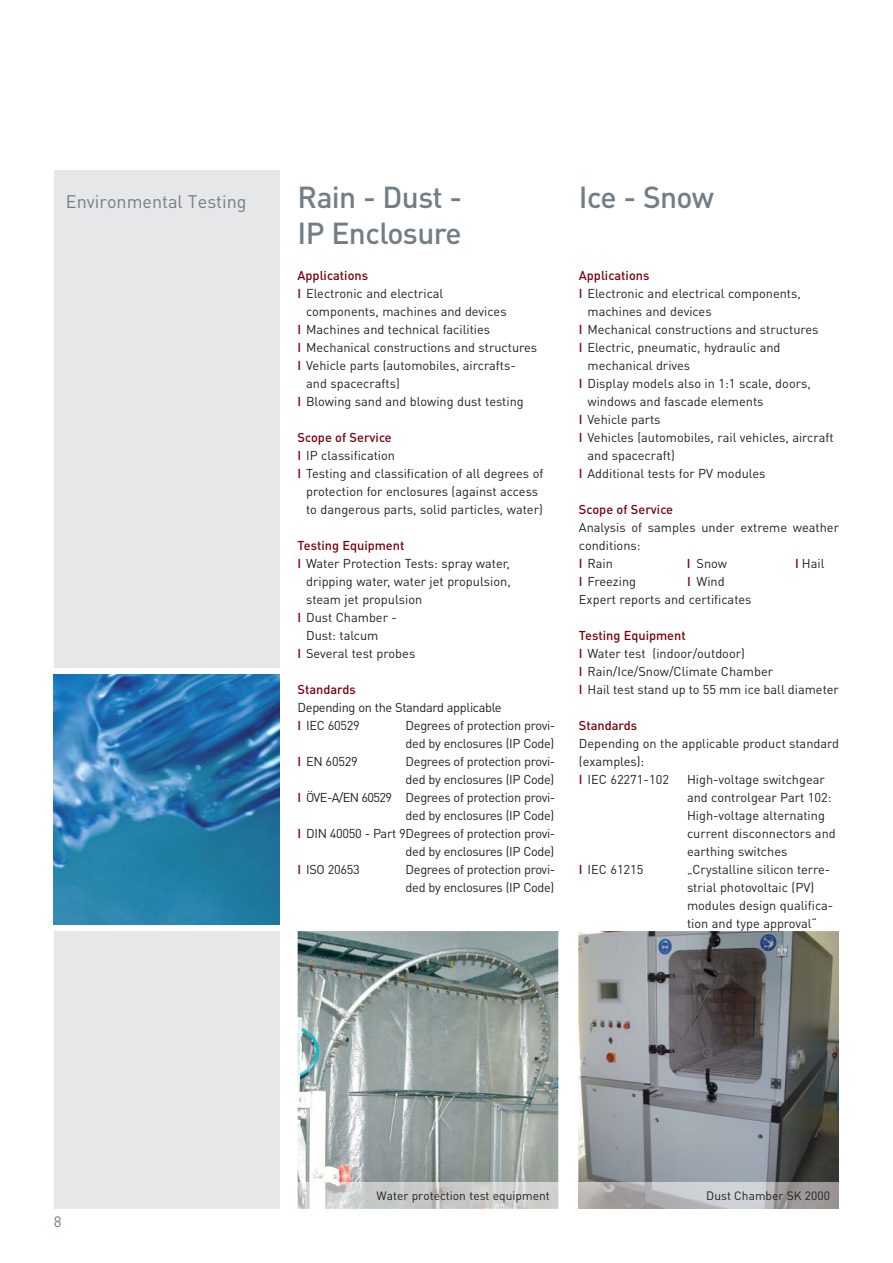
<style>
.page{position:relative;width:893px;height:1263px;background:#fff}
.page>*{position:absolute;margin:0;border:0;box-sizing:border-box;transform-origin:0 0}
.t1{font:500 30px/36px "DINOT";letter-spacing:-.02em;color:#727d84}
.t2{font:18px "DINOT";color:#727d84}
.t3{font:15px "DINOT";color:#727d84}
.t4{font:12.75px/18px "DINOT";color:#231f20}
.t5{font:12.75px/18px "DINOT";letter-spacing:-.025em;color:#231f20}
.t6{font:500 12.75px "DINOT";color:#79000e}
.t7{font:12px "DINOT";color:#231f20}
.s1{font-weight:500;color:#79000e}
</style>
<div class="page">
<div style="left:54px;top:170px;width:226px;height:498px;background:#e6e7e8"></div>
<div style="left:54px;top:931px;width:226px;height:278px;background:#e6e7e8"></div>
<img style="left:54px;top:674px;width:226px;height:251px">
<img style="left:298px;top:931px;width:260px;height:251px">
<img style="left:578px;top:931px;width:261px;height:278px">
<img style="left:298px;top:1182px;width:260px;height:27px">
<img style="left:578px;top:1182px;width:260px;height:27px">
<h2 class="t2" style="left:66px;top:195px;width:182px">Environmental Testing</h2>
<h1 class="t1" style="left:298px;top:182px;width:166px">Rain - Dust -<br>IP Enclosure</h1>
<h1 class="t1" style="left:579px;top:182px;width:137px">Ice - Snow</h1>
<p class="t6" style="left:298px;top:271px;width:72px">Applications</p>
<p class="t4" style="left:298px;top:286px;width:147px"><span class="s1">I</span> Electronic and electrical</p>
<p class="t4" style="left:306px;top:304px;width:202px">components, machines and devices</p>
<p class="t4" style="left:298px;top:322px;width:194px"><span class="s1">I</span> Machines and technical facilities</p>
<p class="t4" style="left:298px;top:340px;width:241px"><span class="s1">I</span> Mechanical constructions and structures</p>
<p class="t4" style="left:298px;top:358px;width:220px"><span class="s1">I</span> Vehicle parts (automobiles, aircrafts-</p>
<p class="t4" style="left:306px;top:376px;width:95px">and spacecrafts)</p>
<p class="t4" style="left:298px;top:394px;width:228px"><span class="s1">I</span> Blowing sand and blowing dust testing</p>
<p class="t6" style="left:298px;top:433px;width:96px">Scope of Service</p>
<p class="t4" style="left:298px;top:448px;width:99px"><span class="s1">I</span> IP classification</p>
<p class="t4" style="left:298px;top:466px;width:247px"><span class="s1">I</span> Testing and classification of all degrees of</p>
<p class="t4" style="left:306px;top:484px;width:233px">protection for enclosures (against access</p>
<p class="t4" style="left:306px;top:502px;width:238px">to dangerous parts, solid particles, water)</p>
<p class="t6" style="left:298px;top:541px;width:108px">Testing Equipment</p>
<p class="t4" style="left:298px;top:556px;width:214px"><span class="s1">I</span> Water Protection Tests: spray water,</p>
<p class="t4" style="left:306px;top:574px;width:206px">dripping water, water jet propulsion,</p>
<p class="t4" style="left:306px;top:592px;width:118px">steam jet propulsion</p>
<p class="t4" style="left:298px;top:610px;width:101px"><span class="s1">I</span> Dust Chamber -</p>
<p class="t4" style="left:306px;top:628px;width:74px">Dust: talcum</p>
<p class="t4" style="left:298px;top:646px;width:119px"><span class="s1">I</span> Several test probes</p>
<p class="t6" style="left:298px;top:685px;width:60px">Standards</p>
<p class="t5" style="left:298px;top:700px;width:206px">Depending on the Standard applicable<br><span class="s1">I</span> IEC 60529</p>
<p class="t5" style="left:406px;top:718px;width:151px">Degrees of protection provi&shy;ded by enclosures (IP Code)</p>
<p class="t4" style="left:298px;top:754px;width:62px"><span class="s1">I</span> EN 60529</p>
<p class="t5" style="left:406px;top:754px;width:151px">Degrees of protection provi-</p>
<p class="t5" style="left:406px;top:772px;width:150px">ded by enclosures (IP Code)</p>
<p class="t5" style="left:298px;top:790px;width:259px"><span class="s1">I</span> ÖVE-A/EN 60529 Degrees of protection provi-</p>
<p class="t5" style="left:406px;top:808px;width:150px">ded by enclosures (IP Code)</p>
<p class="t5" style="left:298px;top:826px;width:259px"><span class="s1">I</span> DIN 40050 - Part 9 Degrees of protection provi-</p>
<p class="t5" style="left:406px;top:844px;width:150px">ded by enclosures (IP Code)</p>
<p class="t5" style="left:298px;top:862px;width:64px"><span class="s1">I</span> ISO 20653</p>
<p class="t5" style="left:406px;top:862px;width:151px">Degrees of protection provi&shy;ded by enclosures (IP Code)</p>
<p class="t6" style="left:579px;top:271px;width:72px">Applications</p>
<p class="t4" style="left:579px;top:286px;width:223px"><span class="s1">I</span> Electronic and electrical components,</p>
<p class="t4" style="left:587px;top:304px;width:126px">machines and devices</p>
<p class="t4" style="left:579px;top:322px;width:241px"><span class="s1">I</span> Mechanical constructions and structures</p>
<p class="t4" style="left:579px;top:340px;width:203px"><span class="s1">I</span> Electric, pneumatic, hydraulic and</p>
<p class="t4" style="left:587px;top:358px;width:104px">mechanical drives</p>
<p class="t4" style="left:579px;top:376px;width:233px"><span class="s1">I</span> Display models also in 1:1 scale, doors,</p>
<p class="t4" style="left:587px;top:394px;width:178px">windows and fascade elements</p>
<p class="t4" style="left:579px;top:412px;width:83px"><span class="s1">I</span> Vehicle parts</p>
<p class="t4" style="left:579px;top:430px;width:256px"><span class="s1">I</span> Vehicles (automobiles, rail vehicles, aircraft</p>
<p class="t4" style="left:587px;top:448px;width:89px">and spacecraft)</p>
<p class="t4" style="left:579px;top:466px;width:188px"><span class="s1">I</span> Additional tests for PV modules</p>
<p class="t6" style="left:579px;top:505px;width:96px">Scope of Service</p>
<p class="t4" style="left:579px;top:520px;width:262px">Analysis of samples under extreme weather conditions:<br><span class="s1">I</span> Rain</p>
<p class="t4" style="left:687px;top:556px;width:42px"><span class="s1">I</span> Snow</p>
<p class="t4" style="left:795px;top:556px;width:31px"><span class="s1">I</span> Hail</p>
<p class="t4" style="left:579px;top:574px;width:174px;text-indent:108px"><span class="s1">I</span> Wind<br>Expert reports and certificates</p>
<p class="t4" style="left:579px;top:628px;width:261px"><span class="s1">Testing Equipment<br>I</span> Water test (indoor/outdoor)<br><span class="s1">I</span> Rain/Ice/Snow/Climate Chamber<br><span class="s1">I</span> Hail test stand up to 55 mm ice ball diameter</p>
<p class="t6" style="left:579px;top:721px;width:60px">Standards</p>
<p class="t4" style="left:579px;top:736px;width:262px">Depending on the applicable product standard (examples):<br><span class="s1">I</span> IEC 62271-102</p>
<p class="t4" style="left:579px;top:574px;width:59px"><span class="s1">I</span> Freezing</p>
<p class="t4" style="left:687px;top:772px;width:150px">High-voltage switchgear and controlgear Part 102:<br>High-voltage alternating current disconnectors and earthing switches</p>
<p class="t4" style="left:579px;top:862px;width:66px"><span class="s1">I</span> IEC 61215</p>
<p class="t4" style="left:687px;top:862px;width:148px">„Crystalline silicon terre&shy;strial photovoltaic (PV) modules design qualifica&shy;tion and type approval“</p>
<p class="t3" style="left:54px;top:1217px;width:9px">8</p>
<p class="t7" style="left:376px;top:1192px;width:175px">Water protection test equipment</p>
<p class="t7" style="left:706px;top:1192px;width:125px">Dust Chamber SK 2000</p>
</div>
